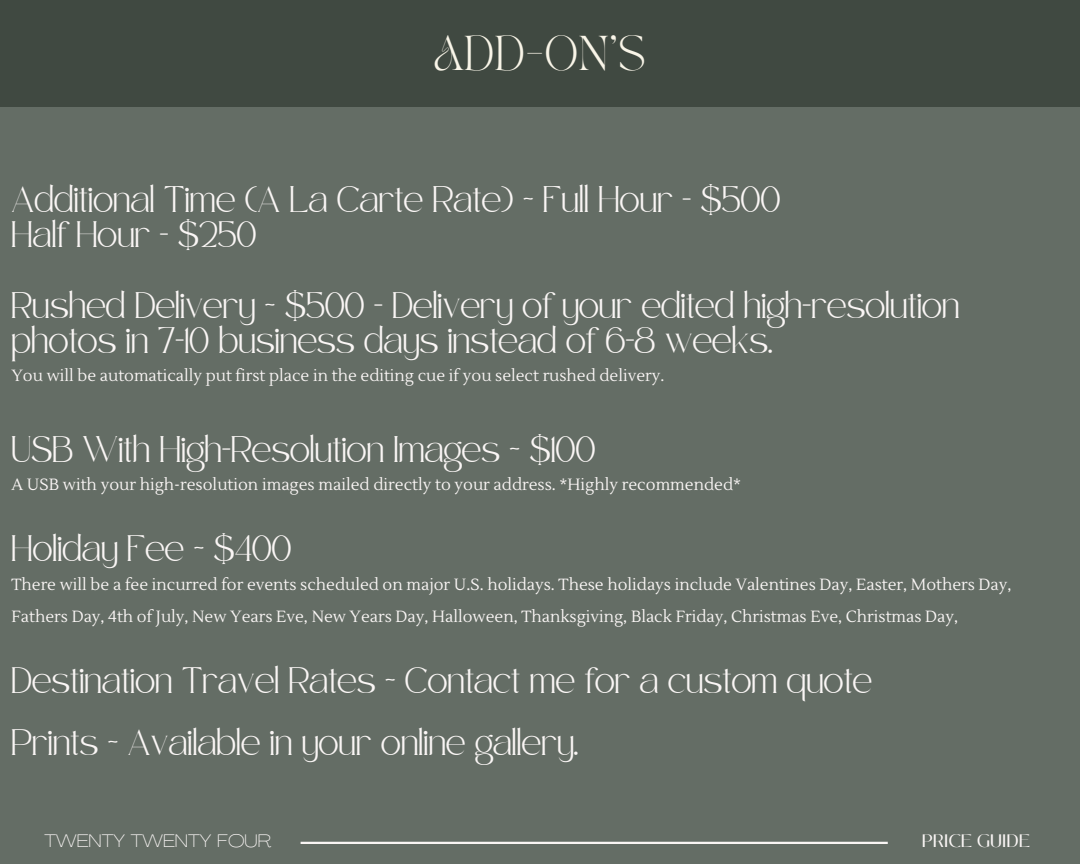
<style>
.page{position:relative;width:1080px;height:864px;background:#646d65}
.page>*{position:absolute;margin:0;border:0;box-sizing:border-box;transform-origin:0 0}
.t1{font:34.2px "TAN PEARL Regular";color:#f9f5e8}
.t2{font:18px/35.1px "Safira March";color:#faf6f5}
.t3{font:100 expanded 18px "Agrandir";color:#faf6f5}
.t4{font:18px "Black Mango";color:#faf6f5}
.t5{font:16.2px/32.1px "Lustria";color:#faf6f5}
</style>
<div class="page">
<div style="left:0;top:0;width:1080px;height:107px;background:#404941"></div>
<hr style="left:301px;top:842px;width:587px;height:2px;background:#faf6f5">
<p class="t1" style="left:434px;top:35px;width:214px">ADD-ON’S</p>
<p class="t2" style="left:12px;top:188px;width:771px">Additional Time (A La Carte Rate) ~ Full Hour - $500</p>
<p class="t2" style="left:12px;top:223px;width:247px">Half Hour - $250</p>
<p class="t2" style="left:12px;top:294px;width:950px">Rushed Delivery ~ $500 - Delivery of your edited high-resolution photos in 7-10 business days instead of 6-8 weeks.</p>
<p class="t5" style="left:12px;top:360px;width:654px">You will be automatically put first place in the editing cue if you select rushed delivery.</p>
<p class="t2" style="left:12px;top:438px;width:586px">USB With High-Resolution Images ~ $100</p>
<p class="t5" style="left:12px;top:469px;width:731px">A USB with your high-resolution images mailed directly to your address. *Highly recommended*</p>
<p class="t2" style="left:12px;top:538px;width:282px">Holiday Fee ~ $400</p>
<p class="t5" style="left:12px;top:568px;width:1001px">There will be a fee incurred for events scheduled on major U.S. holidays. These holidays include Valentines Day, Easter, Mothers Day,<br>Fathers Day, 4th of July, New Years Eve, New Years Day, Halloween, Thanksgiving, Black Friday, Christmas Eve, Christmas Day,</p>
<p class="t2" style="left:12px;top:669px;width:862px">Destination Travel Rates ~ Contact me for a custom quote</p>
<p class="t2" style="left:12px;top:731px;width:569px">Prints ~ Available in your online gallery.</p>
<p class="t3" style="left:44px;top:834px;width:228px">TWENTY TWENTY FOUR</p>
<p class="t4" style="left:922px;top:828px;width:110px">PRICE GUIDE</p>
</div>
